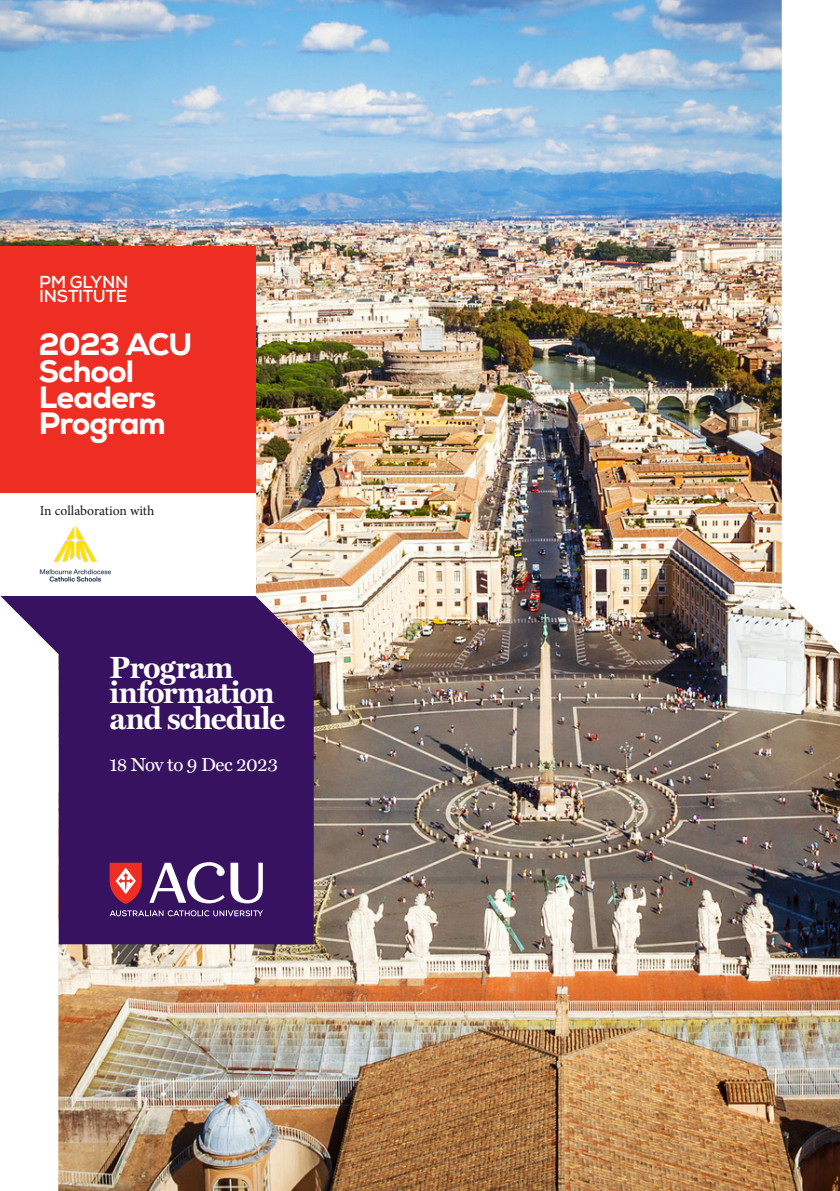
<style>
.page{position:relative;width:840px;height:1191px;background:#fff}
.page>*{position:absolute;margin:0;border:0;box-sizing:border-box;transform-origin:0 0}
._01_Front_cover-_Nexa{font:700 30.8px/25.6px "Miller Text";letter-spacing:-.03em;color:#fff}
._01_Front_cover-_Nexa-2{font:800 30.8px/26.2px "Nexa";letter-spacing:-.035em;color:#fff}
._01_Front_cover-_Nexa-3{font:19px "Miller Text";letter-spacing:-.03em;color:#fff}
._03_Front_cover_-_Faculty{font:700 17.2px/14px "Nexa";letter-spacing:-.015em;color:#fff}
.t1{font:13.6px "Minion Pro";color:#181719}
</style>
<div class="page">
<img style="left:0;top:0;width:839px;height:1191px">
<svg style="left:0;top:595px;width:313px;height:349px;fill:#371260"></svg>
<div style="left:0;top:246px;width:255px;height:349px;background:#ee2e22"></div>
<svg style="left:110px;top:862px;width:32px;height:42px"></svg>
<svg style="left:110px;top:910px;width:153px;height:6px"></svg>
<svg style="left:230px;top:862px;width:33px;height:41px"></svg>
<svg style="left:149px;top:862px;width:75px;height:41px"></svg>
<div style="left:0;top:493px;width:255px;height:102px;background:#fff"></div>
<img style="left:39px;top:526px;width:72px;height:56px">
<p class="_03_Front_cover_-_Faculty" style="left:39px;top:275px;width:91px">PM GLYNN<br>INSTITUTE</p>
<p class="_01_Front_cover-_Nexa-2" style="left:39px;top:332px;width:155px">2023 ACU<br>School<br>Leaders<br>Program</p>
<p class="t1" style="left:40px;top:502px;width:116px">In collaboration with</p>
<p class="_01_Front_cover-_Nexa" style="left:110px;top:653px;width:177px">Program information and schedule</p>
<p class="_01_Front_cover-_Nexa-3" style="left:110px;top:749px;width:170px">18 Nov to 9 Dec 2023</p>
</div>
